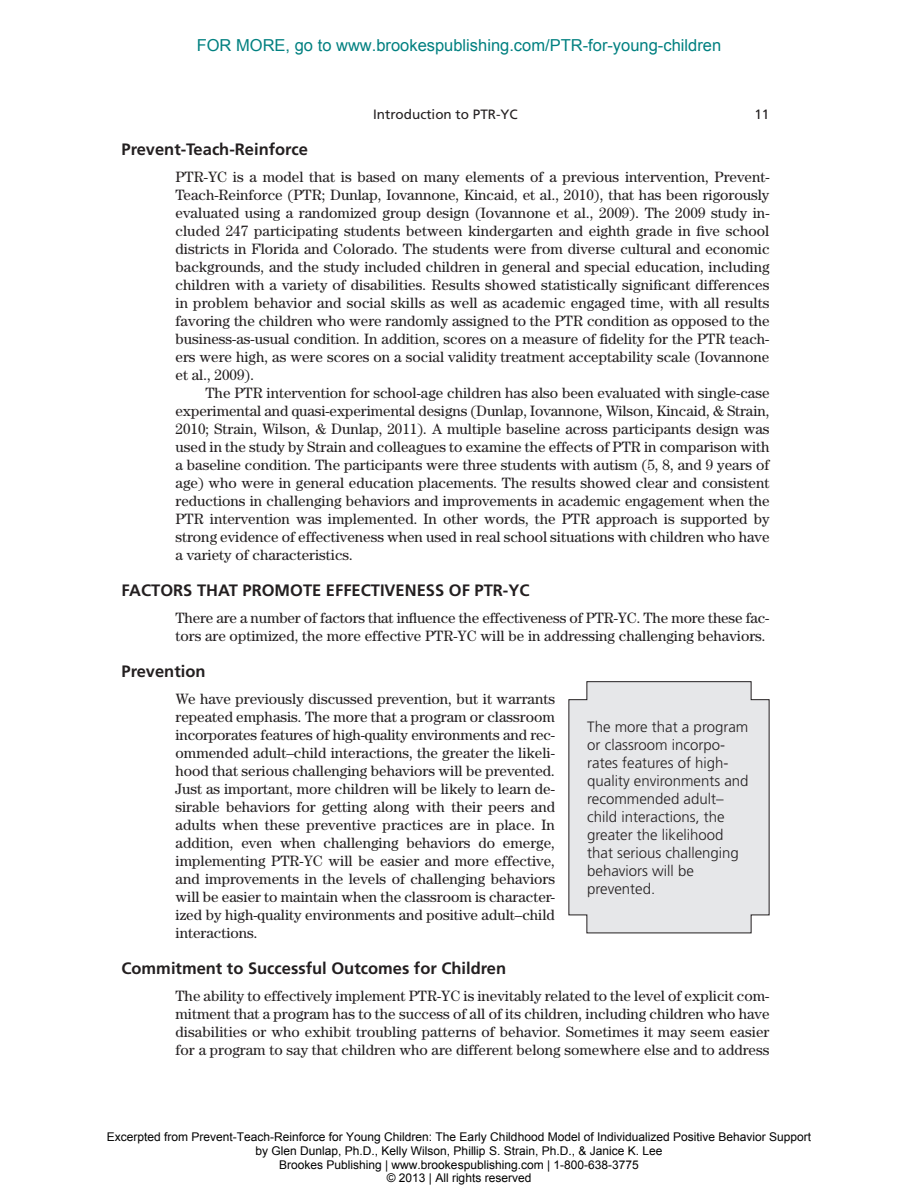
<style>
.page{position:relative;width:918px;height:1188px;background:#fff}
.page>*{position:absolute;margin:0;border:0;box-sizing:border-box;transform-origin:0 0}
.t1{font:700 16.5px "Frutiger";color:#231f20}
.t2{font:16.5px "Arial";color:#008080}
.t3{font:15px/18px "Century";color:#231f20;text-align:justify}
.t4{font:300 15px/18px "Frutiger";color:#231f20}
.t5{font:13.5px "Frutiger";color:#231f20}
.t6{font:12px/13.6px "Arial";color:#000;text-align:center}
</style>
<div class="page">
<div style="left:568px;top:681px;width:202px;height:253px;background:#e6e7e9"></div>
<p class="t2" style="left:197px;top:36px;width:526px">FOR MORE, go to www.brookespublishing.com/PTR-for-young-children</p>
<p class="t5" style="left:373px;top:106px;width:146px">Introduction to PTR-YC</p>
<p class="t5" style="left:754px;top:106px;width:17px">11</p>
<p class="t1" style="left:122px;top:139px;width:188px">Prevent-Teach-Reinforce</p>
<p class="t3" style="left:176px;top:167px;width:596px">PTR-YC is a model that is based on many elements of a previous intervention, Prevent-Teach-Reinforce (PTR; Dunlap, Iovannone, Kincaid, et al., 2010), that has been rigorously evaluated using a randomized group design (Iovannone et al., 2009). The 2009 study in&shy;cluded 247 participating students between kindergarten and eighth grade in five school districts in Florida and Colorado. The students were from diverse cultural and economic backgrounds, and the study included children in general and special education, including children with a variety of disabilities. Results showed statistically significant differences in problem behavior and social skills as well as academic engaged time, with all results favoring the children who were randomly assigned to the PTR condition as opposed to the business-as-usual condition. In addition, scores on a measure of fidelity for the PTR teach&shy;ers were high, as were scores on a social validity treatment acceptability scale (Iovannone et al., 2009).</p>
<p class="t3" style="left:176px;top:383px;width:596px;text-indent:30px">The PTR intervention for school-age children has also been evaluated with single-case experimental and quasi-experimental designs (Dunlap, Iovannone, Wilson, Kincaid, &amp; Strain, 2010; Strain, Wilson, &amp; Dunlap, 2011). A multiple baseline across participants design was used in the study by Strain and colleagues to examine the effects of PTR in comparison with a baseline condition. The participants were three students with autism (5, 8, and 9 years of age) who were in general education placements. The results showed clear and consistent reductions in challenging behaviors and improvements in academic engagement when the PTR intervention was implemented. In other words, the PTR approach is supported by strong evidence of effectiveness when used in real school situations with children who have a variety of characteristics.</p>
<p class="t1" style="left:122px;top:580px;width:410px">FACTORS THAT PROMOTE EFFECTIVENESS OF PTR-YC</p>
<p class="t3" style="left:176px;top:608px;width:595px">There are a number of factors that influence the effectiveness of PTR-YC. The more these fac&shy;tors are optimized, the more effective PTR-YC will be in addressing challenging behaviors.</p>
<p class="t1" style="left:122px;top:661px;width:86px">Prevention</p>
<p class="t3" style="left:176px;top:689px;width:381px">We have previously discussed prevention, but it warrants repeated emphasis. The more that a program or classroom incorporates features of high-quality environments and rec&shy;ommended adult–child interactions, the greater the likeli&shy;hood that serious challenging behaviors will be prevented.<br>Just as important, more children will be likely to learn de&shy;sirable behaviors for getting along with their peers and adults when these preventive practices are in place. In addition, even when challenging behaviors do emerge, implementing PTR-YC will be easier and more effective, and improvements in the levels of challenging behaviors will be easier to maintain when the classroom is character&shy;ized by high-quality environments and positive adult–child interactions.</p>
<p class="t1" style="left:122px;top:958px;width:386px">Commitment to Successful Outcomes for Children</p>
<p class="t3" style="left:176px;top:986px;width:596px">The ability to effectively implement PTR-YC is inevitably related to the level of explicit com&shy;mitment that a program has to the success of all of its children, including children who have disabilities or who exhibit troubling patterns of behavior. Sometimes it may seem easier for a program to say that children who are different belong somewhere else and to address</p>
<p class="t4" style="left:587px;top:718px;width:163px">The more that a program or classroom incorpo&shy;rates features of high&shy;quality environments and recommended adult– child interactions, the greater the likelihood that serious challenging behaviors will be prevented.</p>
<p class="t6" style="left:107px;top:1130px;width:706px">Excerpted from Prevent-Teach-Reinforce for Young Children: The Early Childhood Model of Individualized Positive Behavior Support by Glen Dunlap, Ph.D., Kelly Wilson, Phillip S. Strain, Ph.D., &amp; Janice K. Lee<br>Brookes Publishing | www.brookespublishing.com | 1-800-638-3775<br>© 2013 | All rights reserved</p>
</div>
